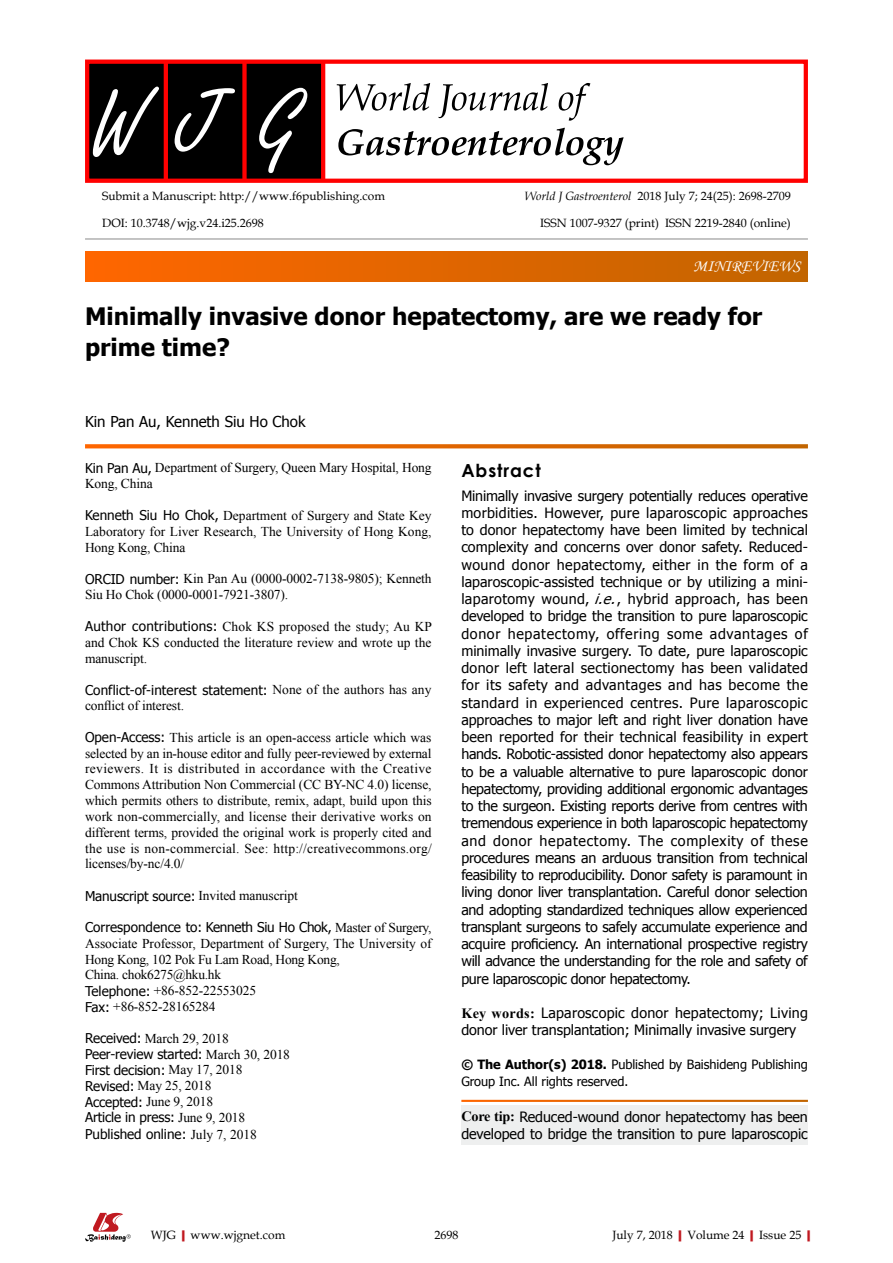
<style>
.page{position:relative;width:893px;height:1263px;background:#fff}
.page>*{position:absolute;margin:0;border:0;box-sizing:border-box;transform-origin:0 0}
.t1{font:700 24px/31.5px "Tahoma";color:#000}
.t2{font:700 18px "Century Gothic";letter-spacing:.05em;color:#000}
.t3{font:16.5px "Monotype Corsiva";color:#fff}
.t4{font:15px "Tahoma";color:#000}
.t5{font:14.25px/17.2px "Tahoma";letter-spacing:-.005em;color:#000}
.t6{font:13.5px/15.9px "Times New Roman";letter-spacing:-.01em;color:#000}
.t7{font:13.5px/16px "Tahoma";letter-spacing:-.01em;color:#000}
.t8{font:12.75px/17.2px "Tahoma";letter-spacing:-.005em;color:#000}
.t9{font:12px "Book Antiqua";color:#000}
.s1{font-style:italic}
.s2{font-family:"Tahoma"}
.s3{font-family:"Times New Roman"}
.s4{font-family:"Times New Roman";font-weight:700}
.s5{font-weight:700}
.s6{font-weight:700;color:#c01920}
</style>
<div class="page">
<div style="left:461px;top:1106px;width:347px;height:39px;background:#eeefef"></div>
<div style="left:85px;top:252px;width:723px;height:29px;background:linear-gradient(to right,#f60,#c16500)"></div>
<hr style="left:85px;top:239px;width:723px;height:1px;background:#898989">
<div style="left:87px;top:61px;width:236px;height:121px;background:#000"></div>
<hr style="left:164px;top:61px;width:4px;height:121px;background:#f00">
<div style="left:242px;top:61px;width:5px;height:121px;background:#f00"></div>
<hr style="left:321px;top:61px;width:4px;height:121px;background:#f00">
<div style="left:85px;top:60px;width:723px;height:123px;border:4px solid #f00"></div>
<svg style="left:259px;top:88px;width:48px;height:85px"></svg>
<svg style="left:175px;top:88px;width:60px;height:64px"></svg>
<svg style="left:93px;top:87px;width:66px;height:70px"></svg>
<svg style="left:337px;top:83px;width:253px;height:38px"></svg>
<svg style="left:338px;top:128px;width:286px;height:37px"></svg>
<svg style="left:85px;top:444px;width:723px;height:4px;background:#e16d0d"></svg>
<svg style="left:85px;top:1213px;width:46px;height:29px"></svg>
<p class="t9" style="left:102px;top:188px;width:284px">Submit a Manuscript: http://www.f6publishing.com</p>
<p class="t9" style="left:102px;top:215px;width:163px">DOI: 10.3748/wjg.v24.i25.2698</p>
<p class="t9" style="left:525px;top:188px;width:268px"><span class="s1">World J Gastroenterol</span> 2018 July 7; 24(25): 2698-2709</p>
<p class="t9" style="left:540px;top:215px;width:252px">ISSN 1007-9327 (print) ISSN 2219-2840 (online)</p>
<p class="t3" style="left:693px;top:256px;width:109px">MINIREVIEWS</p>
<p class="t1" style="left:85px;top:298px;width:679px">Minimally invasive donor hepatectomy, are we ready for prime time?</p>
<p class="t4" style="left:85px;top:412px;width:222px">Kin Pan Au, Kenneth Siu Ho Chok</p>
<p class="t6" style="left:85px;top:460px;width:348px"><span class="s2">Kin Pan Au,</span> Department of Surgery, Queen Mary Hospital, Hong<br>Kong, China</p>
<p class="t6" style="left:85px;top:507px;width:348px;text-align:justify"><span class="s2">Kenneth Siu Ho Chok,</span> Department of Surgery and State Key Laboratory for Liver Research, The University of Hong Kong, Hong Kong, China</p>
<p class="t6" style="left:85px;top:571px;width:348px"><span class="s2">ORCID number:</span> Kin Pan Au (0000-0002-7138-9805); Kenneth<br>Siu Ho Chok (0000-0001-7921-3807).</p>
<p class="t6" style="left:85px;top:618px;width:349px;text-align:justify"><span class="s2">Author contributions:</span> Chok KS proposed the study; Au KP and Chok KS conducted the literature review and wrote up the manuscript.</p>
<p class="t6" style="left:85px;top:682px;width:348px;line-height:15.5px"><span class="s2">Conflict-of-interest statement:</span> None of the authors has any conflict of interest.</p>
<p class="t6" style="left:85px;top:729px;width:348px;text-align:justify"><span class="s2">Open-Access:</span> This article is an open-access article which was selected by an in-house editor and fully peer-reviewed by external reviewers. It is distributed in accordance with the Creative Commons Attribution Non Commercial (CC BY-NC 4.0) license, which permits others to distribute, remix, adapt, build upon this work non-commercially, and license their derivative works on different terms, provided the original work is properly cited and the use is non-commercial. See: http://creativecommons.org/ licenses/by-nc/4.0/</p>
<p class="t7" style="left:85px;top:887px;width:214px">Manuscript source: <span class="s3">Invited manuscript</span></p>
<p class="t6" style="left:85px;top:920px;width:348px"><span class="s2">Correspondence to: Kenneth Siu Ho Chok,</span> Master of Surgery, Associate Professor, Department of Surgery, The University of Hong Kong, 102 Pok Fu Lam Road, Hong Kong,<br>China. chok6275@hku.hk<br><span class="s2">Telephone:</span> +86-852-22553025<br><span class="s2">Fax:</span> +86-852-28165284</p>
<p class="t7" style="left:85px;top:1029px;width:206px">Received: <span class="s3">March 29, 2018<br></span>Peer-review started: <span class="s3">March 30, 2018<br></span>First decision: <span class="s3">May 17, 2018<br></span>Revised: <span class="s3">May 25, 2018<br></span>Accepted: <span class="s3">June 9, 2018<br></span>Article in press: <span class="s3">June 9, 2018<br></span>Published online: <span class="s3">July 7, 2018</span></p>
<p class="t2" style="left:461px;top:456px;width:81px">Abstract</p>
<p class="t5" style="left:461px;top:486px;width:348px;text-align:justify">Minimally invasive surgery potentially reduces operative morbidities. However, pure laparoscopic approaches to donor hepatectomy have been limited by technical complexity and concerns over donor safety. Reduced&shy;wound donor hepatectomy, either in the form of a laparoscopic-assisted technique or by utilizing a mini&shy;laparotomy wound, <span class="s1">i.e.</span>, hybrid approach, has been developed to bridge the transition to pure laparoscopic donor hepatectomy, offering some advantages of minimally invasive surgery. To date, pure laparoscopic donor left lateral sectionectomy has been validated for its safety and advantages and has become the standard in experienced centres. Pure laparoscopic approaches to major left and right liver donation have been reported for their technical feasibility in expert hands. Robotic-assisted donor hepatectomy also appears to be a valuable alternative to pure laparoscopic donor hepatectomy, providing additional ergonomic advantages to the surgeon. Existing reports derive from centres with tremendous experience in both laparoscopic hepatectomy and donor hepatectomy. The complexity of these procedures means an arduous transition from technical feasibility to reproducibility. Donor safety is paramount in living donor liver transplantation. Careful donor selection and adopting standardized techniques allow experienced transplant surgeons to safely accumulate experience and acquire proficiency. An international prospective registry will advance the understanding for the role and safety of pure laparoscopic donor hepatectomy.</p>
<p class="t5" style="left:461px;top:1003px;width:348px"><span class="s4">Key words:</span> laparoscopic donor hepatectomy; living donor liver transplantation; minimally invasive surgery</p>
<p class="t8" style="left:461px;top:1055px;width:348px"><span class="s5">© The Author(s) 2018.</span> Published by Baishideng Publishing<br>Group Inc. All rights reserved.</p>
<p class="t5" style="left:461px;top:1107px;width:348px"><span class="s4">Core tip:</span> Reduced-wound donor hepatectomy has been developed to bridge the transition to pure laparoscopic</p>
<p class="t9" style="left:151px;top:1226px;width:136px">WJG<span class="s6">|</span>www.wjgnet.com</p>
<p class="t9" style="left:434px;top:1226px;width:25px">2698</p>
<p class="t9" style="left:612px;top:1226px;width:205px">July 7, 2018<span class="s6">|</span>Volume 24<span class="s6">|</span>Issue 25<span class="s6">|</span></p>
</div>
